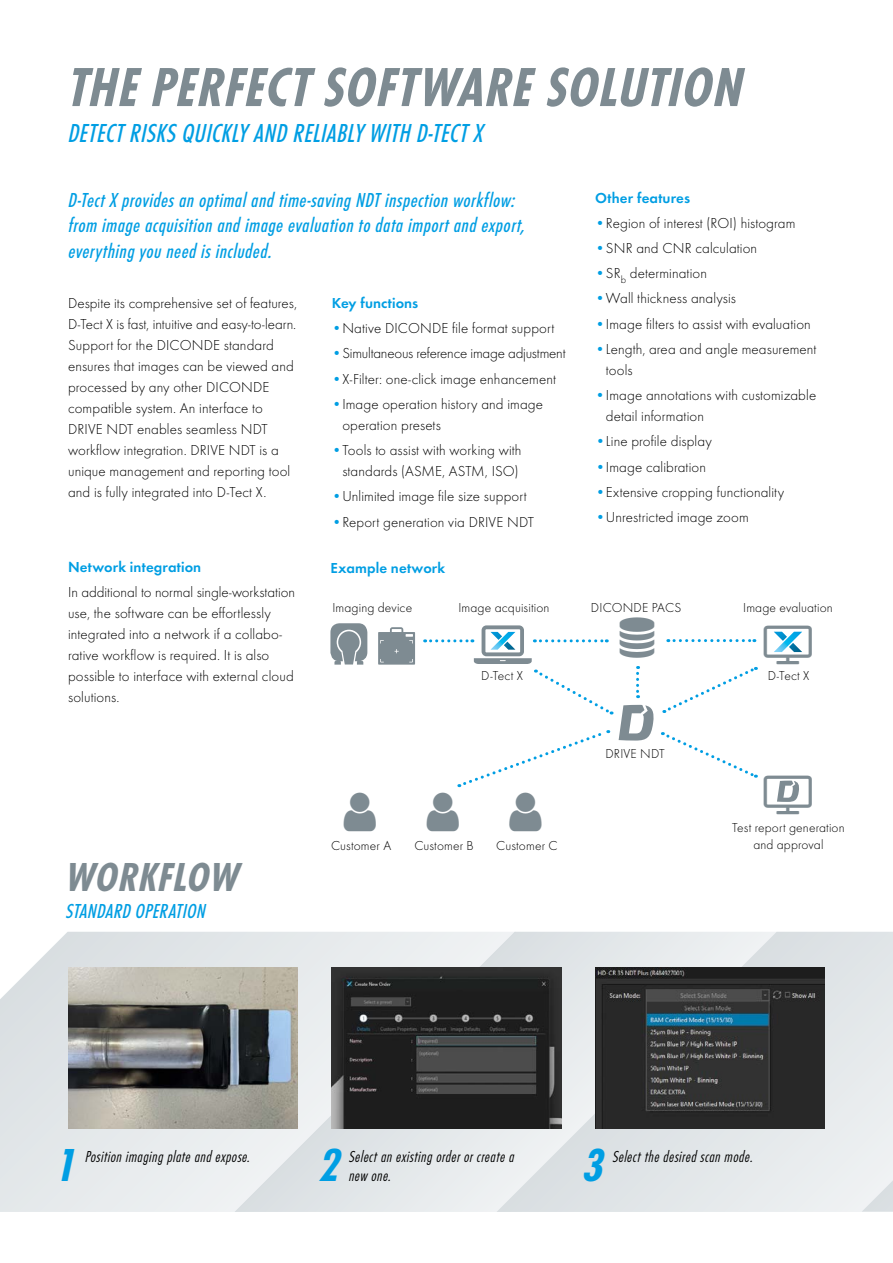
<style>
.page{position:relative;width:893px;height:1263px;background:#fff}
.page>*{position:absolute;margin:0;border:0;box-sizing:border-box;transform-origin:0 0}
.t1{font:italic 700 57px "Futura Con TOT";letter-spacing:.02em;color:#7e8b92}
.t2{font:italic 700 48px "Futura Con TOT";color:#009ee3}
.t3{font:45px "Font Awesome";color:#7e8b92}
.t4{font:italic 700 42px "Futura Con TOT";color:#7e8b92}
.t5{font:italic 500 27px "Futura Con TOT";letter-spacing:.02em;color:#009ee3}
.t6{font:italic 500 21px/25.2px "Futura Con TOT";letter-spacing:.025em;color:#009ee3}
.t7{font:italic 300 16.5px/19.8px "Futura Con TOT";letter-spacing:.025em;color:#000}
.t8{font:300 15px/21px "Futura TOT";letter-spacing:.005em;color:#000}
.t9{font:15px "Futura TOT Dem";letter-spacing:.01em;color:#009ee3}
.t10{font:300 15px "Futura TOT";letter-spacing:-.015em;color:#000}
.t11{font:300 13.5px/16.2px "Futura TOT";letter-spacing:.01em;color:#000;text-align:center}
.s1{color:#009ee3}
</style>
<div class="page">
<svg style="left:0;top:932px;width:235px;height:280px;background:#e4e8ea"></svg>
<svg style="left:235px;top:932px;width:261px;height:280px;background:#e5e9eb"></svg>
<svg style="left:496px;top:932px;width:365px;height:280px;background:#e3e7e9"></svg>
<svg style="left:861px;top:932px;width:32px;height:280px;background:#e6eaec"></svg>
<img style="left:68px;top:967px;width:230px;height:162px">
<img style="left:332px;top:967px;width:229px;height:162px">
<img style="left:595px;top:967px;width:230px;height:162px">
<svg style="left:662px;top:732px;width:95px;height:46px"></svg>
<svg style="left:636px;top:666px;width:3px;height:32px"></svg>
<svg style="left:664px;top:667px;width:93px;height:46px"></svg>
<svg style="left:668px;top:639px;width:87px;height:3px"></svg>
<svg style="left:459px;top:730px;width:150px;height:57px"></svg>
<svg style="left:619px;top:705px;width:35px;height:35px"></svg>
<svg style="left:777px;top:781px;width:22px;height:21px"></svg>
<svg style="left:330px;top:623px;width:37px;height:42px;background:#949fa4"></svg>
<svg style="left:774px;top:632px;width:28px;height:20px"></svg>
<svg style="left:378px;top:627px;width:37px;height:38px"></svg>
<svg style="left:425px;top:631px;width:187px;height:84px"></svg>
<h1 class="t1" style="left:68px;top:54px;width:681px">THE PERFECT SOFTWARE SOLUTION</h1>
<h3 class="t5" style="left:68px;top:118px;width:416px">DETECT RISKS QUICKLY AND RELIABLY WITH D-TECT X</h3>
<h3 class="t6" style="left:68px;top:188px;width:458px">D-Tect X provides an optimal and time-saving NDT inspection workflow: from image acquisition and image evaluation to data import and export, everything you need is included.</h3>
<p class="t8" style="left:68px;top:292px;width:230px">Despite its comprehensive set of features, D-Tect X is fast, intuitive and easy-to-learn.<br>Support for the DICONDE standard ensures that images can be viewed and processed by any other DICONDE compatible system. An interface to DRIVE NDT enables seamless NDT workflow integration. DRIVE NDT is a unique management and reporting tool and is fully integrated into D-Tect X.</p>
<p class="t9" style="left:332px;top:294px;width:88px">Key functions</p>
<p class="t8" style="left:332px;top:318px;width:224px"><span class="s1">•</span>Native DICONDE file format support</p>
<p class="t10" style="left:332px;top:345px;width:235px"><span class="s1">•</span>Simultaneous reference image adjustment</p>
<p class="t8" style="left:332px;top:368px;width:226px"><span class="s1">•</span>X-Filter: one-click image enhancement</p>
<p class="t8" style="left:342px;top:393px;width:202px;text-indent:-11px"><span class="s1">•</span>Image operation history and image operation presets</p>
<p class="t8" style="left:332px;top:440px;width:191px;text-align:center"><span class="s1">•</span>Tools to assist with working with standards (ASME, ASTM, ISO)</p>
<p class="t8" style="left:332px;top:486px;width:197px"><span class="s1">•</span>Unlimited image file size support</p>
<p class="t8" style="left:332px;top:511px;width:204px"><span class="s1">•</span>Report generation via DRIVE NDT</p>
<p class="t9" style="left:595px;top:189px;width:96px">Other features</p>
<p class="t8" style="left:595px;top:212px;width:202px"><span class="s1">•</span>Region of interest (ROI) histogram</p>
<p class="t8" style="left:595px;top:238px;width:163px"><span class="s1">•</span>SNR and CNR calculation</p>
<p class="t8" style="left:595px;top:263px;width:113px"><span class="s1">•</span>SR<sub>b</sub> determination</p>
<p class="t8" style="left:595px;top:288px;width:142px"><span class="s1">•</span>Wall thickness analysis</p>
<p class="t8" style="left:595px;top:313px;width:217px"><span class="s1">•</span>Image filters to assist with evaluation</p>
<p class="t8" style="left:606px;top:338px;width:212px;text-indent:-11px"><span class="s1">•</span>Length, area and angle measurement tools</p>
<p class="t8" style="left:606px;top:385px;width:212px;text-indent:-11px"><span class="s1">•</span>Image annotations with customizable detail information</p>
<p class="t8" style="left:595px;top:431px;width:118px"><span class="s1">•</span>Line profile display</p>
<p class="t8" style="left:595px;top:456px;width:112px"><span class="s1">•</span>Image calibration</p>
<p class="t8" style="left:595px;top:481px;width:190px"><span class="s1">•</span>Extensive cropping functionality</p>
<p class="t8" style="left:595px;top:507px;width:155px"><span class="s1">•</span>Unrestricted image zoom</p>
<p class="t9" style="left:68px;top:558px;width:135px">Network integration</p>
<p class="t8" style="left:68px;top:582px;width:228px">In additional to normal single-workstation use, the software can be effortlessly integrated into a network if a collabo&shy;rative workflow is required. It is also possible to interface with external cloud solutions.</p>
<h3 class="t4" style="left:66px;top:853px;width:174px">WORKFLOW</h3>
<h3 class="t6" style="left:66px;top:898px;width:143px">STANDARD OPERATION</h3>
<p class="t9" style="left:330px;top:559px;width:116px">Example network</p>
<p class="t11" style="left:332px;top:599px;width:81px">Imaging device</p>
<p class="t11" style="left:458px;top:599px;width:93px">Image acquisition</p>
<p class="t11" style="left:591px;top:599px;width:92px">DICONDE PACS</p>
<p class="t11" style="left:743px;top:599px;width:91px">Image evaluation</p>
<h3 class="t3" style="left:764px;top:622px;width:53px">●</h3>
<p class="t11" style="left:481px;top:667px;width:43px">D-Tect X</p>
<p class="t11" style="left:768px;top:667px;width:43px">D-Tect X</p>
<p class="t11" style="left:605px;top:746px;width:61px">DRIVE NDT</p>
<h3 class="t3" style="left:764px;top:772px;width:53px">●</h3>
<p class="t11" style="left:331px;top:837px;width:62px">Customer A</p>
<p class="t11" style="left:414px;top:837px;width:61px">Customer B</p>
<p class="t11" style="left:496px;top:837px;width:63px">Customer C</p>
<p class="t11" style="left:732px;top:820px;width:114px">Test report generation and approval</p>
<h2 class="t2" style="left:55px;top:1138px;width:27px">1</h2>
<h2 class="t2" style="left:319px;top:1138px;width:27px">2</h2>
<h2 class="t2" style="left:583px;top:1138px;width:27px">3</h2>
<p class="t7" style="left:85px;top:1146px;width:168px">Position imaging plate and expose.</p>
<p class="t7" style="left:349px;top:1146px;width:169px">Select an existing order or create a new one.</p>
<p class="t7" style="left:612px;top:1146px;width:144px">Select the desired scan mode.</p>
</div>
